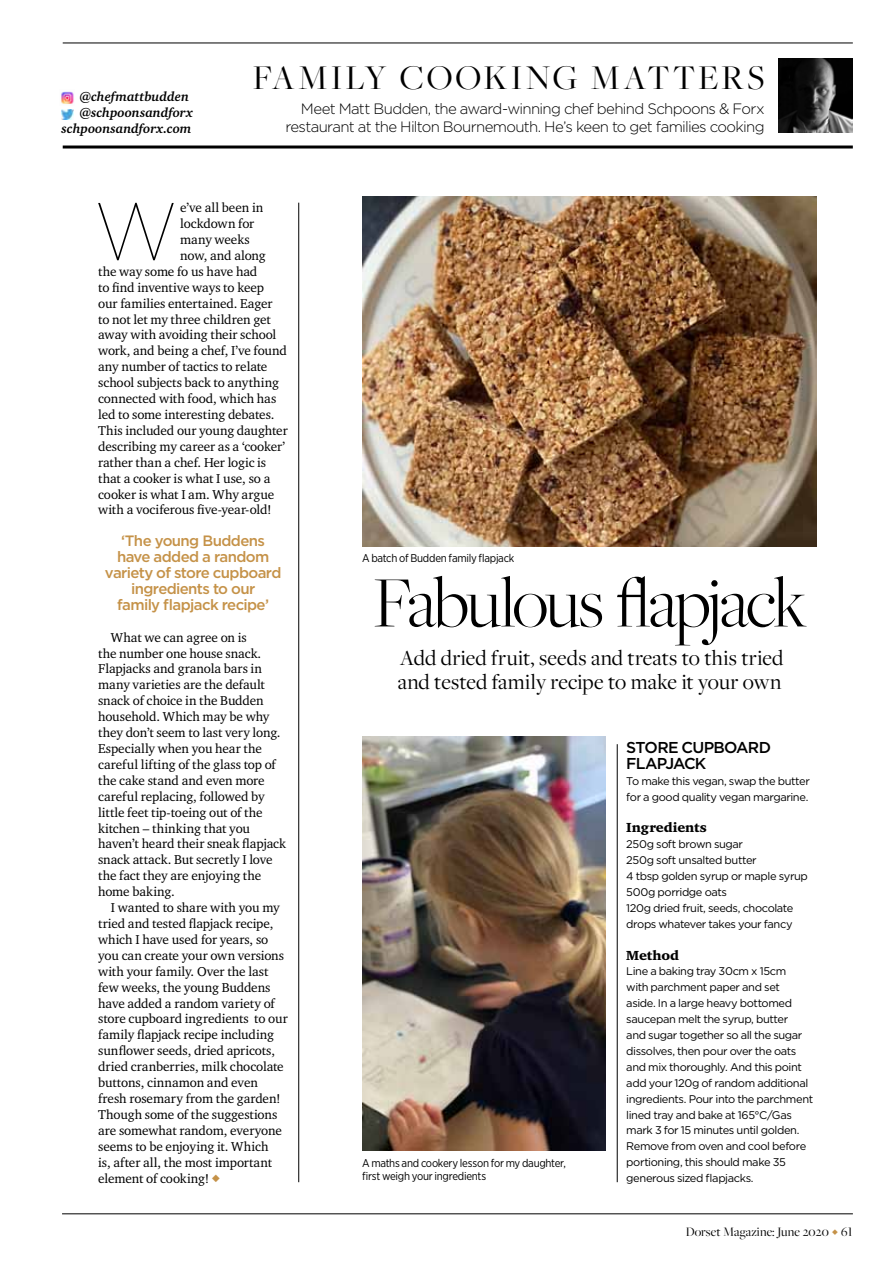
<style>
.page{position:relative;width:893px;height:1263px;background:#fff}
.page>*{position:absolute;margin:0;border:0;box-sizing:border-box;transform-origin:0 0}
.t1{font:100 81.3px "Gotham";color:#000}
.t2{font:300 75px "Freight Big Pro";letter-spacing:-.03em;color:#000}
.t3{font:36px "Freight Big Pro";letter-spacing:.075em;color:#000}
.t4{font:22.5px/24px "Freight Disp Pro";letter-spacing:.005em;color:#000}
.t5{font:500 15.75px/15.9px "Gotham";letter-spacing:-.045em;color:#000}
.t6{font:300 15px/18px "Gotham";letter-spacing:-.04em;color:#000;text-align:right}
.t7{font:500 15px/15.9px "Gotham";letter-spacing:-.04em;color:#c59248;text-align:center}
.t8{font:13.5px "Freight Big Pro";letter-spacing:.005em;color:#000}
.t9{font:900 13.5px "Charter ITCA";letter-spacing:-.005em;color:#000}
.t10{font:13.2px/15.9px "Charter ITCA";letter-spacing:-.005em;color:#000}
.t11{font:italic 700 13.2px "Charter ITCA";color:#000}
.t12{font:11.25px/13.5px "Gotham Narrow";letter-spacing:-.025em;color:#000}
.t13{font:11.1px/15.9px "Gotham";letter-spacing:-.035em;color:#000}
.s1{color:#c59248}
</style>
<div class="page">
<hr style="left:298px;top:203px;width:1px;height:979px;background:#000">
<hr style="left:617px;top:744px;width:1px;height:438px;background:#000">
<hr style="left:62px;top:1213px;width:791px;height:1px;background:#000">
<hr style="left:63px;top:145px;width:790px;height:3px;background:#000">
<hr style="left:63px;top:43px;width:790px;height:1px;background:#000">
<img style="left:362px;top:196px;width:454px;height:350px">
<img style="left:779px;top:58px;width:73px;height:74px">
<img style="left:362px;top:737px;width:243px;height:413px">
<svg style="left:62px;top:109px;width:12px;height:10px"></svg>
<img style="left:61px;top:91px;width:13px;height:13px">
<p class="t11" style="left:79px;top:88px;width:111px">@chefmattbudden</p>
<p class="t11" style="left:79px;top:104px;width:115px">@schpoonsandforx</p>
<p class="t11" style="left:62px;top:120px;width:131px">schpoonsandforx.com</p>
<h3 class="t3" style="left:253px;top:54px;width:513px">family cooking matter s</h3>
<p class="t6" style="left:285px;top:99px;width:481px">Meet Matt Budden, the award-winning chef behind Schpoons &amp; Forx restaurant at the Hilton Bournemouth. He’s keen to get families cooking</p>
<h1 class="t1" style="left:95px;top:181px;width:84px">W</h1>
<p class="t10" style="left:180px;top:199px;width:85px">e’ve all been in</p>
<p class="t10" style="left:180px;top:215px;width:76px">lockdown for</p>
<p class="t10" style="left:180px;top:231px;width:71px">many weeks</p>
<p class="t10" style="left:180px;top:247px;width:87px">now, and along</p>
<p class="t10" style="left:98px;top:263px;width:161px">the way some fo us have had</p>
<p class="t10" style="left:98px;top:279px;width:167px">to find inventive ways to keep</p>
<p class="t10" style="left:98px;top:295px;width:176px">our families entertained. Eager</p>
<p class="t10" style="left:98px;top:311px;width:174px">to not let my three children get</p>
<p class="t10" style="left:98px;top:327px;width:180px">away with avoiding their school</p>
<p class="t10" style="left:98px;top:343px;width:190px">work, and being a chef, I’ve found</p>
<p class="t10" style="left:98px;top:358px;width:171px">any number of tactics to relate</p>
<p class="t10" style="left:98px;top:374px;width:182px">school subjects back to anything</p>
<p class="t10" style="left:98px;top:390px;width:180px">connected with food, which has</p>
<p class="t10" style="left:98px;top:406px;width:178px">led to some interesting debates.</p>
<p class="t10" style="left:98px;top:422px;width:191px">This included our young daughter</p>
<p class="t10" style="left:98px;top:438px;width:189px">describing my career as a ‘cooker’</p>
<p class="t10" style="left:98px;top:454px;width:170px">rather than a chef. Her logic is</p>
<p class="t10" style="left:98px;top:470px;width:174px">that a cooker is what I use, so a</p>
<p class="t10" style="left:98px;top:486px;width:178px">cooker is what I am. Why argue</p>
<p class="t10" style="left:98px;top:502px;width:175px">with a vociferous five-year-old!</p>
<p class="t7" style="left:105px;top:533px;width:178px">‘The young Buddens have added a random variety of store cupboard ingredients to our<br>family flapjack recipe’</p>
<p class="t10" style="left:98px;top:629px;width:189px;text-indent:13px">What we can agree on is<br>the number one house snack.<br>Flapjacks and granola bars in many varieties are the default snack of choice in the Budden household. Which may be why they don’t seem to last very long.<br>Especially when you hear the careful lifting of the glass top of the cake stand and even more careful replacing, followed by little feet tip-toeing out of the kitchen – thinking that you haven’t heard their sneak flapjack snack attack. But secretly I love the fact they are enjoying the home baking.</p>
<p class="t10" style="left:98px;top:899px;width:191px;text-indent:13px">I wanted to share with you my tried and tested flapjack recipe, which I have used for years, so you can create your own versions with your family. Over the last few weeks, the young Buddens have added a random variety of store cupboard ingredients to our family flapjack recipe including sunflower seeds, dried apricots, dried cranberries, milk chocolate buttons, cinnamon and even fresh rosemary from the garden!<br>Though some of the suggestions are somewhat random, everyone seems to be enjoying it. Which<br>is, after all, the most important element of cooking! <span class="s1">◆</span></p>
<p class="t12" style="left:362px;top:551px;width:154px">A batch of Budden family flapjack</p>
<h2 class="t2" style="left:373px;top:554px;width:435px">Fabulous flapjack</h2>
<h3 class="t4" style="left:398px;top:645px;width:387px">Add dried fruit, seeds and treats to this tried and tested family recipe to make it your own</h3>
<p class="t12" style="left:362px;top:1156px;width:205px">A maths and cookery lesson for my daughter, first weigh your ingredients</p>
<p class="t5" style="left:626px;top:739px;width:146px">Store Cupboard<br>Flapjac k</p>
<p class="t13" style="left:626px;top:772px;width:185px">To make this vegan, swap the butter for a good quality vegan margarine.</p>
<p class="t9" style="left:626px;top:819px;width:82px">Ingredients</p>
<p class="t13" style="left:626px;top:836px;width:183px">250g soft brown sugar<br>250g soft unsalted butter<br>4 tbsp golden syrup or maple syrup<br>500g porridge oats<br>120g dried fruit, seeds, chocolate drops whatever takes your fancy</p>
<p class="t9" style="left:626px;top:946px;width:54px">Method</p>
<p class="t13" style="left:626px;top:963px;width:188px">Line a baking tray 30cm x 15cm<br>with parchment paper and set<br>aside. In a large heavy bottomed saucepan melt the syrup, butter<br>and sugar together so all the sugar dissolves, then pour over the oats and mix thoroughly. And this point add your 120g of random additional ingredients. Pour into the parchment lined tray and bake at 165°C/Gas mark 3 for 15 minutes until golden.<br>Remove from oven and cool before portioning, this should make 35 generous sized flapjacks.</p>
<p class="t8" style="left:686px;top:1223px;width:168px">Dorset Magazine: June 2020 61</p>
</div>
